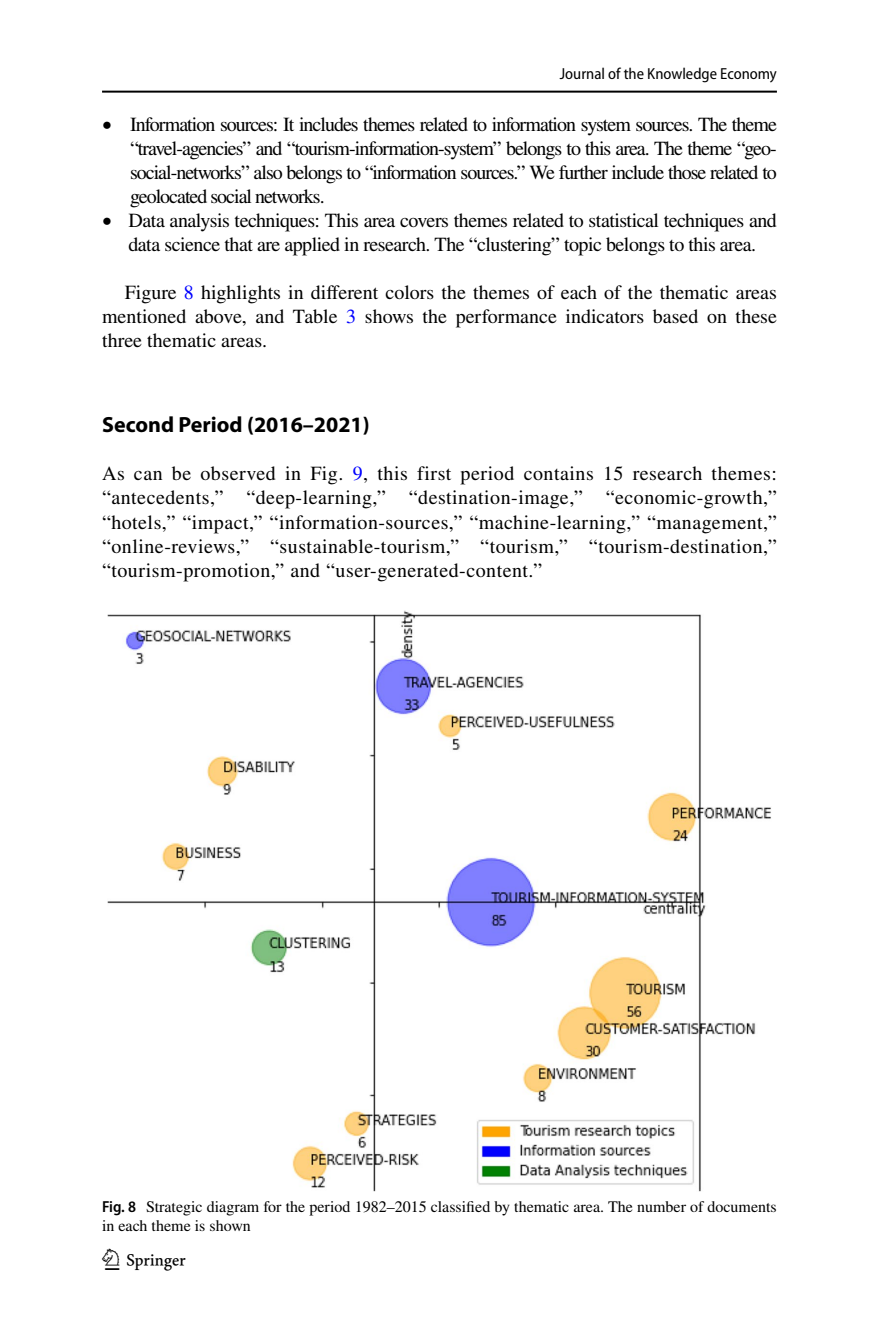
<style>
.page{position:relative;width:879px;height:1333px;background:#fff}
.page>*{position:absolute;margin:0;border:0;box-sizing:border-box;transform-origin:0 0}
.t1{font:30px "Springnew Regular 4";color:#000}
.t2{font:700 22px "Myriad Pro";color:#000}
.t3{font:20px/24px "STIX";letter-spacing:-.025em;color:#000;text-align:justify}
.t4{font:16px/19px "STIX";color:#000}
.t5{font:semi-condensed 16px "Myriad Pro";color:#000}
.s1{font-size:18.8px}
.s2{color:#00f}
.s3{font-family:"Myriad Pro";font-weight:600;font-stretch:semi-condensed}
</style>
<div class="page">
<hr style="left:102px;top:91px;width:675px;height:2px;background:#000">
<img style="left:108px;top:610px;width:663px;height:581px">
<p class="t5" style="left:560px;top:65px;width:218px">Journal of the Knowledge Economy</p>
<p class="t3" style="left:130px;top:114px;width:648px;text-indent:-28px"><span class="s1">•</span> Information sources: It includes themes related to information system sources. The theme “travel-agencies” and “tourism-information-system” belongs to this area. The theme “geo&shy;social-networks” also belongs to “information sources.” We further include those related to geolocated social networks.</p>
<p class="t3" style="left:102px;top:210px;width:676px;text-align:center"><span class="s1">•</span> Data analysis techniques: This area covers themes related to statistical techniques and data science that are applied in research. The “clustering” topic belongs to this area.</p>
<p class="t3" style="left:102px;top:282px;width:676px;text-indent:23px">Figure <span class="s2">8</span> highlights in different colors the themes of each of the thematic areas mentioned above, and Table <span class="s2">3</span> shows the performance indicators based on these three thematic areas.</p>
<p class="t2" style="left:102px;top:410px;width:269px">Second Period (2016–2021)</p>
<p class="t3" style="left:102px;top:463px;width:676px">As can be observed in Fig. <span class="s2">9</span>, this first period contains 15 research themes: “antecedents,” “deep-learning,” “destination-image,” “economic-growth,” “hotels,” “impact,” “information-sources,” “machine-learning,” “management,” “online-reviews,” “sustainable-tourism,” “tourism,” “tourism-destination,” “tourism-promotion,” and “user-generated-content.”</p>
<p class="t4" style="left:102px;top:1198px;width:676px"><span class="s3">Fig. 8</span> Strategic diagram for the period 1982–2015 classified by thematic area. The number of documents in each theme is shown</p>
<h1 class="t1" style="left:105px;top:1248px;width:83px">1 3</h1>
</div>
